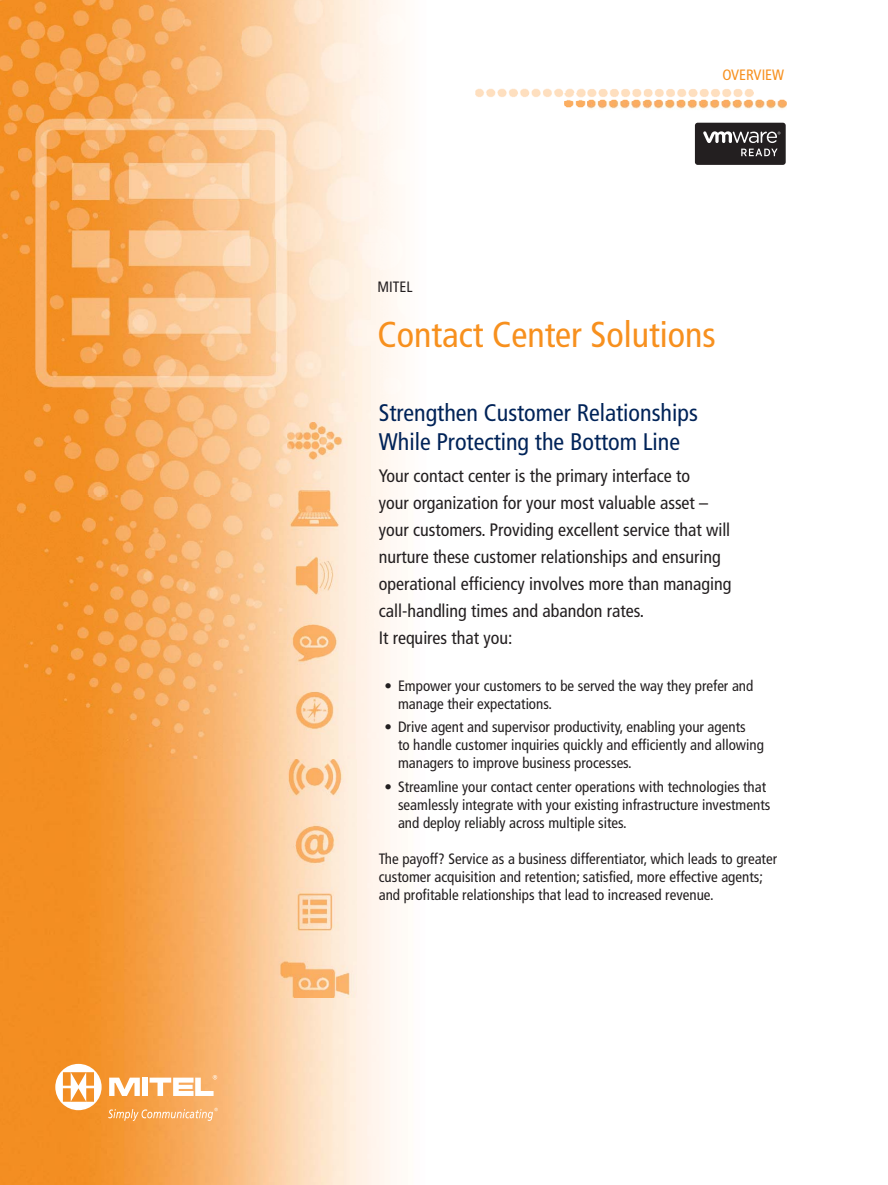
<style>
.page{position:relative;width:888px;height:1185px;background:#fff}
.page>*{position:absolute;margin:0;border:0;box-sizing:border-box;transform-origin:0 0}
.t1{font:condensed 36px "Frutiger";color:#f7901e}
.t2{font:condensed 24px/28.8px "Frutiger";color:#002358}
.t3{font:condensed 18px/27px "Frutiger";color:#231f20}
.t4{font:condensed 15px/18px "Frutiger";color:#231f20}
.t5{font:condensed 15px "Frutiger";color:#f7901e}
</style>
<div class="page">
<img style="left:0;top:496px;width:398px;height:689px">
<img style="left:270px;top:758px;width:94px;height:239px">
<img style="left:24px;top:639px;width:340px;height:119px">
<div style="left:142px;top:1077px;width:6px;height:19px;background:#fff"></div>
<svg style="left:109px;top:1077px;width:31px;height:19px"></svg>
<svg style="left:150px;top:1075px;width:67px;height:21px"></svg>
<svg style="left:108px;top:1107px;width:110px;height:14px;background:#f7b36c"></svg>
<svg style="left:55px;top:1064px;width:47px;height:46px"></svg>
<img style="left:0;top:242px;width:379px;height:397px">
<img style="left:0;top:97px;width:19px;height:145px">
<img style="left:270px;top:422px;width:94px;height:74px">
<img style="left:24px;top:495px;width:246px;height:1px">
<svg style="left:270px;top:495px;width:17px;height:1px"></svg>
<img style="left:0;top:0;width:241px;height:97px">
<img style="left:19px;top:97px;width:321px;height:305px">
<img style="left:476px;top:88px;width:278px;height:5px">
<img style="left:476px;top:93px;width:88px;height:5px">
<img style="left:564px;top:93px;width:223px;height:17px">
<div style="left:695px;top:123px;width:91px;height:42px;background:#231f20;border-radius:3px"></div>
<svg style="left:703px;top:131px;width:77px;height:12px"></svg>
<svg style="left:741px;top:149px;width:36px;height:7px"></svg>
<p class="t5" style="left:722px;top:69px;width:63px">OVERVIEW</p>
<p class="t4" style="left:377px;top:279px;width:36px">MITEL</p>
<h1 class="t1" style="left:377px;top:320px;width:340px">Contact Center Solutions</h1>
<h2 class="t2" style="left:379px;top:400px;width:321px">Strengthen Customer Relationships<br>While Protecting the Bottom Line</h2>
<p class="t3" style="left:379px;top:464px;width:354px">Your contact center is the primary interface to<br>your organization for your most valuable asset – your customers. Providing excellent service that will nurture these customer relationships and ensuring operational efficiency involves more than managing call-handling times and abandon rates.<br>It requires that you:</p>
<p class="t4" style="left:398px;top:678px;width:357px;text-indent:-14px">• Empower your customers to be served the way they prefer and manage their expectations.</p>
<p class="t4" style="left:398px;top:719px;width:367px;text-indent:-14px">• Drive agent and supervisor productivity, enabling your agents<br>to handle customer inquiries quickly and efficiently and allowing managers to improve business processes.</p>
<p class="t4" style="left:398px;top:778px;width:374px;text-indent:-14px">• Streamline your contact center operations with technologies that seamlessly integrate with your existing infrastructure investments and deploy reliably across multiple sites.</p>
<p class="t4" style="left:379px;top:850px;width:400px">The payoff? Service as a business differentiator, which leads to greater customer acquisition and retention; satisfied, more effective agents; and profitable relationships that lead to increased revenue.</p>
</div>
